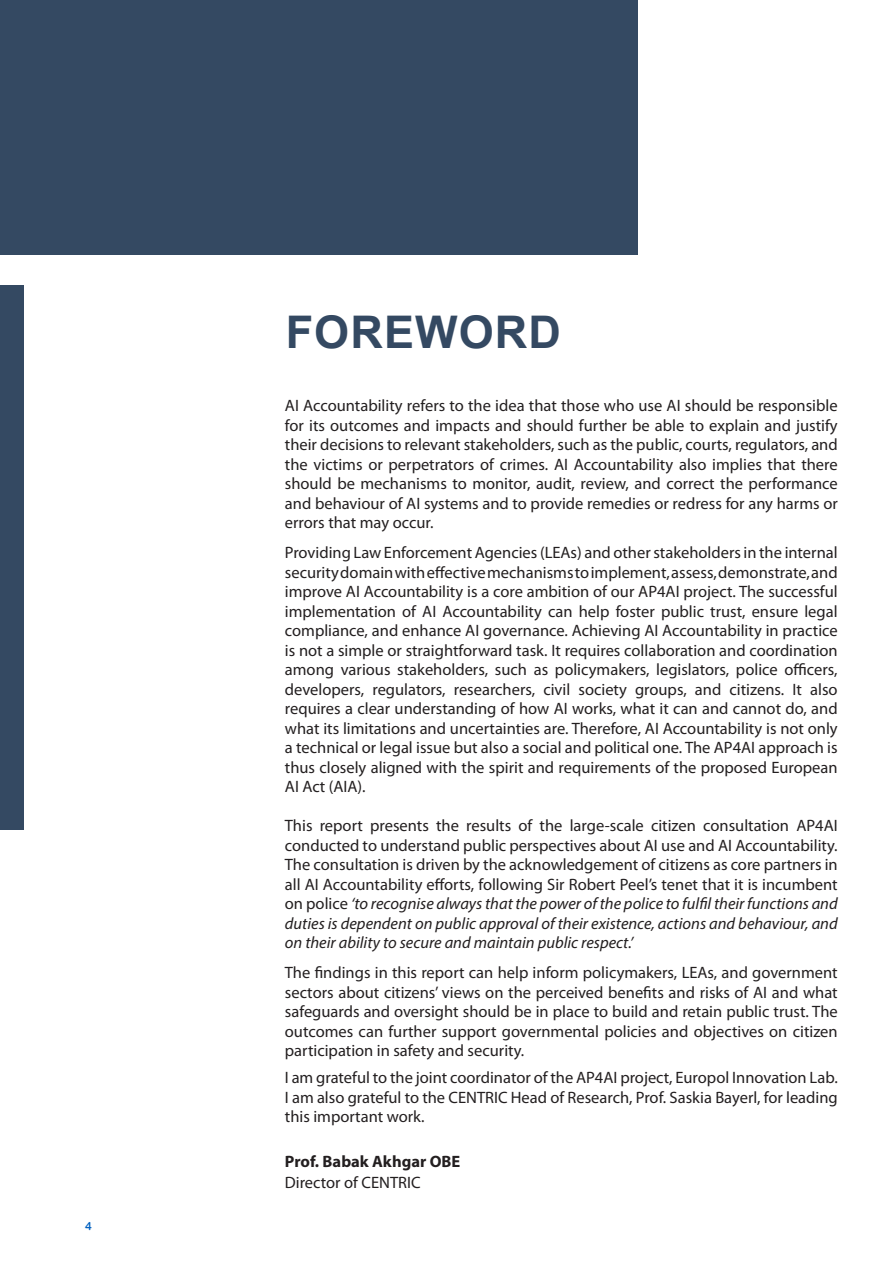
<style>
.page{position:relative;width:893px;height:1263px;background:#fff}
.page>*{position:absolute;margin:0;border:0;box-sizing:border-box;transform-origin:0 0}
.title_1{font:700 45px "Arial";letter-spacing:.025em;color:#344962}
.Normal{font:16.5px/19.5px "Myriad Pro";color:#231f20;text-align:justify}
.Normal-2{font:700 16.5px "Myriad Pro";color:#231f20}
.t1{font:11.25px "Arial Rounded MT Bold";color:#0563c1}
.s1{font-style:italic}
</style>
<div class="page">
<div style="left:0;top:285px;width:23px;height:544px;background:#344962"></div>
<div style="left:0;top:0;width:638px;height:255px;background:#344962"></div>
<p class="t1" style="left:85px;top:1219px;width:8px">4</p>
<p class="title_1" style="left:286px;top:300px;width:277px">FOREWORD</p>
<p class="Normal" style="left:285px;top:395px;width:554px">AI Accountability refers to the idea that those who use AI should be responsible for its outcomes and impacts and should further be able to explain and justify their decisions to relevant stakeholders, such as the public, courts, regulators, and the victims or perpetrators of crimes. AI Accountability also implies that there should be mechanisms to monitor, audit, review, and correct the performance and behaviour of AI systems and to provide remedies or redress for any harms or errors that may occur.</p>
<p class="Normal" style="left:285px;top:542px;width:554px">Providing Law Enforcement Agencies (LEAs) and other stakeholders in the internal security domain with effective mechanisms to implement, assess, demonstrate, and improve AI Accountability is a core ambition of our AP4AI project. The successful implementation of AI Accountability can help foster public trust, ensure legal compliance, and enhance AI governance. Achieving AI Accountability in practice is not a simple or straightforward task. It requires collaboration and coordination among various stakeholders, such as policymakers, legislators, police officers, developers, regulators, researchers, civil society groups, and citizens. It also requires a clear understanding of how AI works, what it can and cannot do, and what its limitations and uncertainties are. Therefore, AI Accountability is not only a technical or legal issue but also a social and political one. The AP4AI approach is thus closely aligned with the spirit and requirements of the proposed European AI Act (AIA).</p>
<p class="Normal" style="left:285px;top:815px;width:554px">This report presents the results of the large-scale citizen consultation AP4AI conducted to understand public perspectives about AI use and AI Accountability.<br>The consultation is driven by the acknowledgement of citizens as core partners in all AI Accountability efforts, following Sir Robert Peel’s tenet that it is incumbent on police <span class="s1">‘to recognise always that the power of the police to fulfil their functions and duties is dependent on public approval of their existence, actions and behaviour, and on their ability to secure and maintain public respect.’</span></p>
<p class="Normal" style="left:285px;top:962px;width:554px">The findings in this report can help inform policymakers, LEAs, and government sectors about citizens’ views on the perceived benefits and risks of AI and what safeguards and oversight should be in place to build and retain public trust. The outcomes can further support governmental policies and objectives on citizen participation in safety and security.</p>
<p class="Normal" style="left:285px;top:1067px;width:554px">I am grateful to the joint coordinator of the AP4AI project, Europol Innovation Lab.<br>I am also grateful to the CENTRIC Head of Research, Prof. Saskia Bayerl, for leading this important work.</p>
<p class="Normal-2" style="left:285px;top:1151px;width:177px">Prof. Babak Akhgar OBE</p>
<p class="Normal" style="left:285px;top:1172px;width:137px">Director of CENTRIC</p>
</div>
